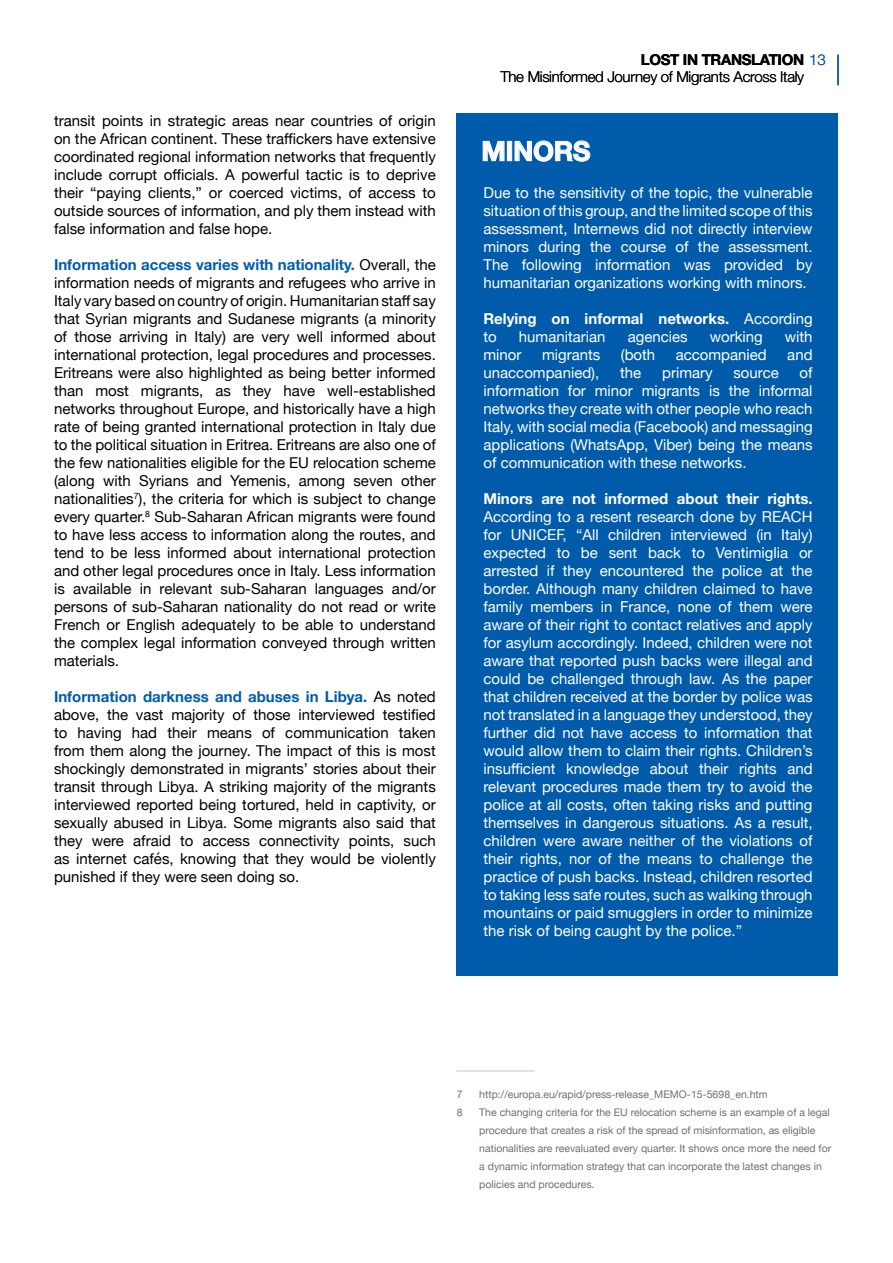
<style>
.page{position:relative;width:893px;height:1263px;background:#fff}
.page>*{position:absolute;margin:0;border:0;box-sizing:border-box;transform-origin:0 0}
.t1{font:700 27px "Helvetica Neue LT Pro";letter-spacing:-.01em;color:#fff}
.t2{font:15px/18px "Helvetica Neue";color:#000;text-align:justify}
.t3{font:15px/18px "Helvetica Neue";color:#fff;text-align:justify}
.t4{font:700 15px/18px "Helvetica Neue";color:#fff}
.t5{font:300 15px/16.5px "Helvetica Neue LT Pro";letter-spacing:-.02em;color:#000}
.t6{font:10.5px/18px "Helvetica Neue";color:#707073}
.s1{font-weight:700;color:#005cab}
.s2{font-weight:700}
.s3{color:#13579e}
.s4{font-weight:400}
</style>
<div class="page">
<hr style="left:837px;top:55px;width:2px;height:30px;background:#13579e">
<div style="left:456px;top:113px;width:382px;height:863px;background:#005cab"></div>
<svg style="left:482px;top:141px;width:23px;height:20px"></svg>
<div style="left:507px;top:141px;width:5px;height:20px;border:1px solid #fff"></div>
<svg style="left:514px;top:140px;width:77px;height:22px"></svg>
<hr style="left:456px;top:1070px;width:78px;height:2px;background:#dadada">
<p class="t2" style="left:54px;top:113px;width:383px">transit points in strategic areas near countries of origin on the African continent. These traffickers have extensive coordinated regional information networks that frequently include corrupt officials. A powerful tactic is to deprive their “paying clients,” or coerced victims, of access to outside sources of information, and ply them instead with false information and false hope.</p>
<p class="t2" style="left:54px;top:257px;width:383px"><span class="s1">Information access varies with nationality.</span> Overall, the information needs of migrants and refugees who arrive in Italy vary based on country of origin. Humanitarian staff say that Syrian migrants and Sudanese migrants (a minority of those arriving in Italy) are very well informed about international protection, legal procedures and processes.<br>Eritreans were also highlighted as being better informed than most migrants, as they have well-established networks throughout Europe, and historically have a high rate of being granted international protection in Italy due to the political situation in Eritrea. Eritreans are also one of the few nationalities eligible for the EU relocation scheme (along with Syrians and Yemenis, among seven other nationalities<sup>7</sup>), the criteria for which is subject to change every quarter.<sup>8</sup> Sub-Saharan African migrants were found to have less access to information along the routes, and tend to be less informed about international protection and other legal procedures once in Italy. Less information is available in relevant sub-Saharan languages and/or persons of sub-Saharan nationality do not read or write French or English adequately to be able to understand the complex legal information conveyed through written materials.</p>
<p class="t2" style="left:54px;top:689px;width:383px"><span class="s1">Information darkness and abuses in Libya.</span> As noted above, the vast majority of those interviewed testified to having had their means of communication taken from them along the journey. The impact of this is most shockingly demonstrated in migrants’ stories about their transit through Libya. A striking majority of the migrants interviewed reported being tortured, held in captivity, or sexually abused in Libya. Some migrants also said that they were afraid to access connectivity points, such as internet cafés, knowing that they would be violently punished if they were seen doing so.</p>
<p class="t5" style="left:500px;top:51px;width:327px;text-indent:140px"><span class="s2">LOST IN TRANSLATION</span> <span class="s3">13<br></span>The Misinformed Journey of Migrants Across Italy</p>
<h1 class="t1" style="left:481px;top:134px;width:111px">MINORS</h1>
<p class="t3" style="left:483px;top:185px;width:331px">Due to the sensitivity of the topic, the vulnerable situation of this group, and the limited scope of this assessment, Internews did not directly interview minors during the course of the assessment.<br>The following information was provided by humanitarian organizations working with minors.</p>
<p class="t4" style="left:483px;top:310px;width:331px">Relying on informal networks. <span class="s4">According to</span></p>
<p class="t3" style="left:519px;top:329px;width:88px">humanitarian</p>
<p class="t3" style="left:628px;top:329px;width:61px">agencies</p>
<p class="t3" style="left:710px;top:329px;width:55px">working</p>
<p class="t3" style="left:785px;top:329px;width:29px">with</p>
<p class="t3" style="left:483px;top:347px;width:40px">minor</p>
<p class="t3" style="left:542px;top:347px;width:60px">migrants</p>
<p class="t3" style="left:621px;top:347px;width:36px">(both</p>
<p class="t3" style="left:676px;top:347px;width:93px">accompanied</p>
<p class="t3" style="left:787px;top:347px;width:27px">and</p>
<p class="t3" style="left:483px;top:365px;width:117px">unaccompanied),</p>
<p class="t3" style="left:620px;top:365px;width:23px">the</p>
<p class="t3" style="left:662px;top:365px;width:52px">primary</p>
<p class="t3" style="left:733px;top:365px;width:47px">source</p>
<p class="t3" style="left:483px;top:365px;width:331px;text-indent:316px">of information for minor migrants is the informal networks they create with other people who reach Italy, with social media (Facebook) and messaging applications (WhatsApp, Viber) being the means of communication with these networks.</p>
<p class="t4" style="left:483px;top:490px;width:331px">Minors are not informed about their rights.</p>
<p class="t3" style="left:483px;top:509px;width:331px">According to a resent research done by REACH for UNICEF, “All children interviewed (in Italy) expected to be sent back to Ventimiglia or arrested if they encountered the police at the border. Although many children claimed to have family members in France, none of them were aware of their right to contact relatives and apply for asylum accordingly. Indeed, children were not aware that reported push backs were illegal and could be challenged through law. As the paper that children received at the border by police was not translated in a language they understood, they further did not have access to information that would allow them to claim their rights. Children’s insufficient knowledge about their rights and relevant procedures made them try to avoid the police at all costs, often taking risks and putting themselves in dangerous situations. As a result, children were aware neither of the violations of their rights, nor of the means to challenge the practice of push backs. Instead, children resorted to taking less safe routes, such as walking through mountains or paid smugglers in order to minimize the risk of being caught by the police.”</p>
<p class="t6" style="left:457px;top:1086px;width:7px">7<br>8</p>
<p class="t6" style="left:479px;top:1086px;width:353px">http://europa.eu/rapid/press-release_MEMO-15-5698_en.htm<br>The changing criteria for the EU relocation scheme is an example of a legal procedure that creates a risk of the spread of misinformation, as eligible nationalities are reevaluated every quarter. It shows once more the need for a dynamic information strategy that can incorporate the latest changes in policies and procedures.</p>
</div>
